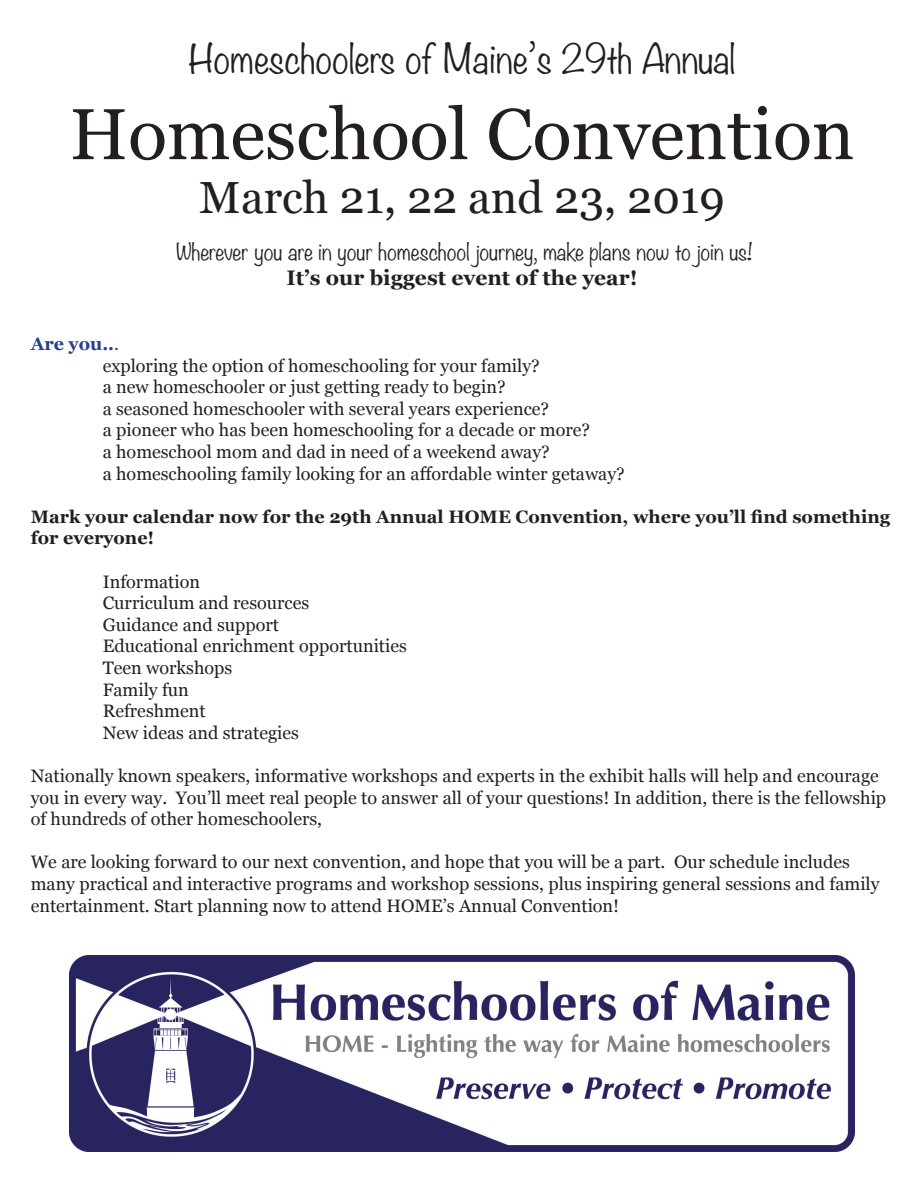
<style>
.page{position:relative;width:924px;height:1194px;background:#fff}
.page>*{position:absolute;margin:0;border:0;box-sizing:border-box;transform-origin:0 0}
.t1{font:72px "Georgia";color:#231f20}
.t2{font:45px "Georgia";color:#231f20}
.t3{font:300 36px "Noteworthy";color:#231f20}
.t4{font:300 21px "Noteworthy";color:#231f20}
.t5{font:700 21px "Georgia";color:#231f20}
.t6{font:18px/21.6px "Georgia";color:#231f20}
.t7{font:700 18px/21.6px "Georgia";color:#231f20}
.t8{font:700 18px "Georgia";color:#253f8e}
.s1{font-weight:400}
</style>
<div class="page">
<img style="left:70px;top:955px;width:784px;height:197px">
<p class="t3" style="left:188px;top:27px;width:549px">Homeschoolers of Maine’s 29th Annual</p>
<p class="t1" style="left:69px;top:82px;width:786px">Homeschool Convention</p>
<p class="t2" style="left:199px;top:165px;width:527px">March 21, 22 and 23, 2019</p>
<p class="t4" style="left:176px;top:233px;width:578px">Wherever you are in your homeschool journey, make plans now to join us!</p>
<p class="t5" style="left:286px;top:262px;width:353px">It’s our biggest event of the year!</p>
<p class="t8" style="left:31px;top:330px;width:90px">Are you..<span class="s1">.</span></p>
<p class="t6" style="left:103px;top:354px;width:439px">exploring the option of homeschooling for your family?</p>
<p class="t6" style="left:103px;top:375px;width:404px">a new homeschooler or just getting ready to begin?</p>
<p class="t6" style="left:103px;top:397px;width:448px">a seasoned homeschooler with several years experience?</p>
<p class="t6" style="left:103px;top:419px;width:489px">a pioneer who has been homeschooling for a decade or more?</p>
<p class="t6" style="left:103px;top:440px;width:449px">a homeschool mom and dad in need of a weekend away?</p>
<p class="t6" style="left:103px;top:462px;width:524px">a homeschooling family looking for an affordable winter getaway?</p>
<p class="t7" style="left:31px;top:505px;width:861px">Mark your calendar now for the 29th Annual HOME Convention, where you’ll find something for everyone!</p>
<p class="t6" style="left:103px;top:570px;width:99px">Information</p>
<p class="t6" style="left:103px;top:591px;width:208px">Curriculum and resources</p>
<p class="t6" style="left:103px;top:613px;width:178px">Guidance and support</p>
<p class="t6" style="left:103px;top:635px;width:306px">Educational enrichment opportunities</p>
<p class="t6" style="left:103px;top:656px;width:131px">Teen workshops</p>
<p class="t6" style="left:103px;top:678px;width:88px">Family fun</p>
<p class="t6" style="left:103px;top:699px;width:104px">Refreshment</p>
<p class="t6" style="left:103px;top:721px;width:198px">New ideas and strategies</p>
<p class="t6" style="left:31px;top:764px;width:857px">Nationally known speakers, informative workshops and experts in the exhibit halls will help and encourage you in every way. You’ll meet real people to answer all of your questions! In addition, there is the fellowship of hundreds of other homeschoolers,</p>
<p class="t6" style="left:31px;top:851px;width:850px">We are looking forward to our next convention, and hope that you will be a part. Our schedule includes many practical and interactive programs and workshop sessions, plus inspiring general sessions and family entertainment. Start planning now to attend HOME’s Annual Convention!</p>
</div>
